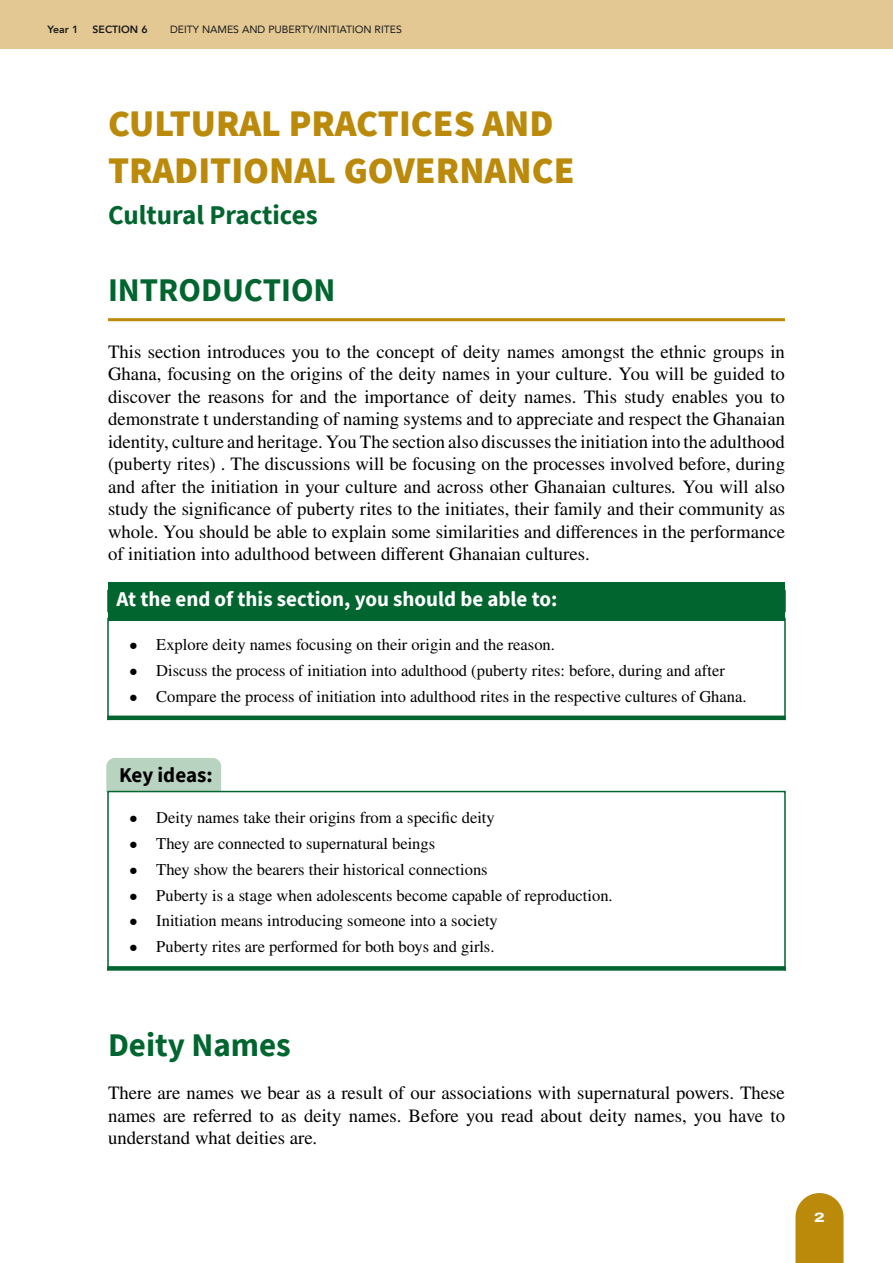
<style>
.page{position:relative;width:893px;height:1263px;background:#fff}
.page>*{position:absolute;margin:0;border:0;box-sizing:border-box;transform-origin:0 0}
.t1{font:900 37.5px/46.5px "Source Sans Pro";color:#bb8a0b}
.t2{font:700 33px "Source Sans Pro";color:#00652e}
.t3{font:700 27px "Source Sans Pro";color:#00652e}
.t4{font:700 21px "Source Sans Pro";color:#fff}
.t5{font:700 21px "Source Sans Pro";letter-spacing:-.005em;color:#000}
.t6{font:18.75px/22.5px "STIX General";color:#000;text-align:justify}
.t7{font:16.5px "STIX General";color:#000}
.t8{font:800 13.5px "Archivo Expanded";color:#fff}
.t9{font:10.5px "Avenir";color:#1a1a1a}
.t10{font:800 10.5px "Avenir";color:#1a1a1a}
.s1{font-style:italic}
</style>
<div class="page">
<div style="left:0;top:0;width:893px;height:49px;background:#e3c894"></div>
<svg style="left:795px;top:1193px;width:49px;height:70px"></svg>
<hr style="left:108px;top:318px;width:677px;height:3px;background:#bb8a0b">
<div style="left:108px;top:582px;width:677px;height:38px;background:#00652e"></div>
<div style="left:107px;top:618px;width:679px;height:103px;border:2px solid #00652e"></div>
<div style="left:107px;top:715px;width:679px;height:5px;background:#00652e"></div>
<div style="left:106px;top:758px;width:115px;height:34px;background:#b9d3c1"></div>
<div style="left:107px;top:791px;width:679px;height:180px;border:2px solid #00652e"></div>
<div style="left:107px;top:966px;width:679px;height:5px;background:#00652e"></div>
<p class="t10" style="left:48px;top:21px;width:32px">Year 1</p>
<p class="t10" style="left:93px;top:21px;width:57px">SECTION 6</p>
<p class="t9" style="left:170px;top:21px;width:233px">DEITY NAMES AND PUBERTY/INITIATION RITES</p>
<h1 class="t1" style="left:108px;top:100px;width:468px">CULTURAL PRACTICES AND<br>TRADITIONAL GOVERNANCE</h1>
<h3 class="t3" style="left:108px;top:197px;width:211px">Cultural Practices</h3>
<h2 class="t2" style="left:108px;top:268px;width:229px">INTRODUCTION</h2>
<p class="t6" style="left:108px;top:341px;width:678px">This section introduces you to the concept of deity names amongst the ethnic groups in Ghana, focusing on the origins of the deity names in your culture. You will be guided to discover the reasons for and the importance of deity names. This study enables you to demonstrate t understanding of naming systems and to appreciate and respect the Ghanaian identity, culture and heritage. You The section also discusses the initiation into the adulthood (puberty rites) . The discussions will be focusing on the processes involved before, during and after the initiation in your culture and across other Ghanaian cultures<span class="s1">.</span> You will also study the significance of puberty rites to the initiates, their family and their community as whole. You should be able to explain some similarities and differences in the performance of initiation into adulthood between different Ghanaian cultures.</p>
<p class="t4" style="left:117px;top:585px;width:442px">At the end of this section, you should be able to:</p>
<p class="t7" style="left:129px;top:633px;width:427px">• Explore deity names focusing on their origin and the reason.</p>
<p class="t7" style="left:129px;top:659px;width:597px">• Discuss the process of initiation into adulthood (puberty rites: before, during and after</p>
<p class="t7" style="left:129px;top:685px;width:619px">• Compare the process of initiation into adulthood rites in the respective cultures of Ghana.</p>
<p class="t5" style="left:119px;top:761px;width:95px">Key ideas:</p>
<p class="t7" style="left:129px;top:806px;width:367px">• Deity names take their origins from a specific deity</p>
<p class="t7" style="left:129px;top:832px;width:307px">• They are connected to supernatural beings</p>
<p class="t7" style="left:129px;top:858px;width:360px">• They show the bearers their historical connections</p>
<p class="t7" style="left:129px;top:884px;width:485px">• Puberty is a stage when adolescents become capable of reproduction.</p>
<p class="t7" style="left:129px;top:909px;width:370px">• Initiation means introducing someone into a society</p>
<p class="t7" style="left:129px;top:935px;width:367px">• Puberty rites are performed for both boys and girls.</p>
<h2 class="t2" style="left:108px;top:1022px;width:184px">Deity Names</h2>
<p class="t6" style="left:108px;top:1082px;width:678px">There are names we bear as a result of our associations with supernatural powers. These names are referred to as deity names. Before you read about deity names, you have to understand what deities are.</p>
<p class="t8" style="left:814px;top:1207px;width:12px">2</p>
</div>
